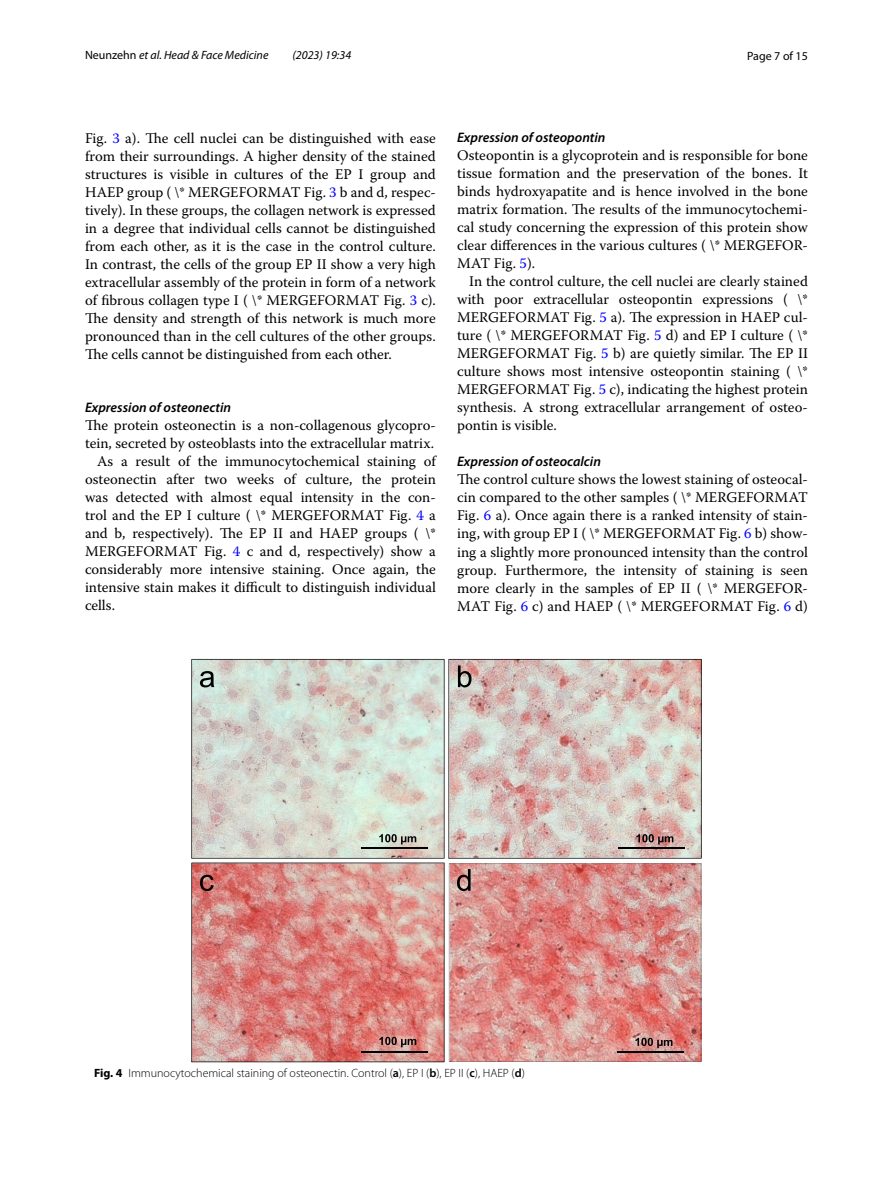
<style>
.page{position:relative;width:893px;height:1187px;background:#fff}
.page>*{position:absolute;margin:0;border:0;box-sizing:border-box;transform-origin:0 0}
.t1{font:14.7px/18px "Warnock Pro";color:#000;text-align:justify}
.t2{font:italic 600 13.8px "Myriad Pro";color:#000}
.t3{font:300 12px "Myriad Pro";color:#000}
.t4{font:italic 12px "Myriad Pro";color:#000}
.t5{font:12px "Myriad Pro";color:#000}
.s1{font-style:normal}
.s2{color:#00f}
.s3{font-weight:700}
.s4{font-weight:600}
</style>
<div class="page">
<svg style="left:449px;top:863px;width:252px;height:198px;background:#d98e8a"></svg>
<svg style="left:448px;top:659px;width:254px;height:199px;background:#d3c2bb"></svg>
<hr style="left:618px;top:1050px;width:66px;height:2px;background:#000">
<svg style="left:635px;top:1037px;width:37px;height:11px"></svg>
<svg style="left:191px;top:862px;width:253px;height:200px;background:#d78a85"></svg>
<hr style="left:361px;top:1050px;width:67px;height:2px;background:#000">
<svg style="left:379px;top:1036px;width:37px;height:11px"></svg>
<svg style="left:191px;top:659px;width:253px;height:199px;background:#d2d6cc"></svg>
<hr style="left:361px;top:847px;width:67px;height:1px;background:#000">
<svg style="left:379px;top:834px;width:37px;height:10px"></svg>
<hr style="left:619px;top:847px;width:66px;height:2px;background:#000">
<svg style="left:636px;top:834px;width:37px;height:10px"></svg>
<svg style="left:457px;top:869px;width:14px;height:22px"></svg>
<svg style="left:200px;top:874px;width:14px;height:17px"></svg>
<svg style="left:458px;top:665px;width:13px;height:22px"></svg>
<svg style="left:200px;top:671px;width:14px;height:16px"></svg>
<p class="t4" style="left:85px;top:48px;width:185px"><span class="s1">Neunzehn</span> et al. Head &amp; Face Medicine</p>
<p class="t4" style="left:293px;top:48px;width:60px">(2023) 19:34</p>
<p class="t5" style="left:747px;top:48px;width:62px">Page 7 of 15</p>
<p class="t1" style="left:85px;top:128px;width:352px">Fig. <span class="s2">3</span> a). The cell nuclei can be distinguished with ease from their surroundings. A higher density of the stained structures is visible in cultures of the EP I group and HAEP group ( \* MERGEFORMAT Fig. <span class="s2">3</span> b and d, respec&shy;tively). In these groups, the collagen network is expressed in a degree that individual cells cannot be distinguished from each other, as it is the case in the control culture.<br>In contrast, the cells of the group EP II show a very high extracellular assembly of the protein in form of a network of fibrous collagen type I ( \* MERGEFORMAT Fig. <span class="s2">3</span> c).<br>The density and strength of this network is much more pronounced than in the cell cultures of the other groups.<br>The cells cannot be distinguished from each other.</p>
<p class="t2" style="left:85px;top:399px;width:148px">Expression of osteonectin</p>
<p class="t1" style="left:85px;top:416px;width:352px">The protein osteonectin is a non-collagenous glycopro-</p>
<p class="t1" style="left:85px;top:434px;width:351px">tein, secreted by osteoblasts into the extracellular matrix.</p>
<p class="t1" style="left:97px;top:452px;width:340px">As a result of the immunocytochemical staining of</p>
<p class="t1" style="left:85px;top:470px;width:352px">osteonectin after two weeks of culture, the protein</p>
<p class="t1" style="left:85px;top:488px;width:352px">was detected with almost equal intensity in the con-</p>
<p class="t1" style="left:85px;top:506px;width:352px">trol and the EP I culture ( \* MERGEFORMAT Fig. <span class="s2">4</span> a</p>
<p class="t1" style="left:85px;top:524px;width:352px">and b, respectively). The EP II and HAEP groups ( \*</p>
<p class="t1" style="left:85px;top:542px;width:352px">MERGEFORMAT Fig. <span class="s2">4</span> c and d, respectively) show a</p>
<p class="t1" style="left:85px;top:560px;width:352px">considerably more intensive staining. Once again, the</p>
<p class="t1" style="left:85px;top:578px;width:352px">intensive stain makes it difficult to distinguish individual</p>
<p class="t1" style="left:85px;top:596px;width:32px">cells.</p>
<p class="t2" style="left:457px;top:129px;width:150px">Expression of osteopontin</p>
<p class="t1" style="left:457px;top:146px;width:352px">Osteopontin is a glycoprotein and is responsible for bone tissue formation and the preservation of the bones. It binds hydroxyapatite and is hence involved in the bone matrix formation. The results of the immunocytochemi&shy;cal study concerning the expression of this protein show clear differences in the various cultures ( \* MERGEFOR-MAT Fig. <span class="s2">5</span>).</p>
<p class="t1" style="left:457px;top:272px;width:352px;text-indent:12px">In the control culture, the cell nuclei are clearly stained with poor extracellular osteopontin expressions ( \* MERGEFORMAT Fig. <span class="s2">5</span> a). The expression in HAEP cul&shy;ture ( \* MERGEFORMAT Fig. <span class="s2">5</span> d) and EP I culture ( \* MERGEFORMAT Fig. <span class="s2">5</span> b) are quietly similar. The EP II culture shows most intensive osteopontin staining ( \* MERGEFORMAT Fig. <span class="s2">5</span> c), indicating the highest protein synthesis. A strong extracellular arrangement of osteo&shy;pontin is visible.</p>
<p class="t2" style="left:457px;top:453px;width:145px">Expression of osteocalcin</p>
<p class="t1" style="left:457px;top:470px;width:352px">The control culture shows the lowest staining of osteocal&shy;cin compared to the other samples ( \* MERGEFORMAT Fig. <span class="s2">6</span> a). Once again there is a ranked intensity of stain&shy;ing, with group EP I ( \* MERGEFORMAT Fig. <span class="s2">6</span> b) show&shy;ing a slightly more pronounced intensity than the control group. Furthermore, the intensity of staining is seen more clearly in the samples of EP II ( \* MERGEFOR-MAT Fig. <span class="s2">6</span> c) and HAEP ( \* MERGEFORMAT Fig. <span class="s2">6</span> d)</p>
<p class="t3" style="left:94px;top:1066px;width:432px"><span class="s3">Fig. 4</span> Immunocytochemical staining of osteonectin. Control (<span class="s4">a</span>), EP I (<span class="s4">b</span>), EP II (<span class="s4">c</span>), HAEP (<span class="s4">d</span>)</p>
</div>
